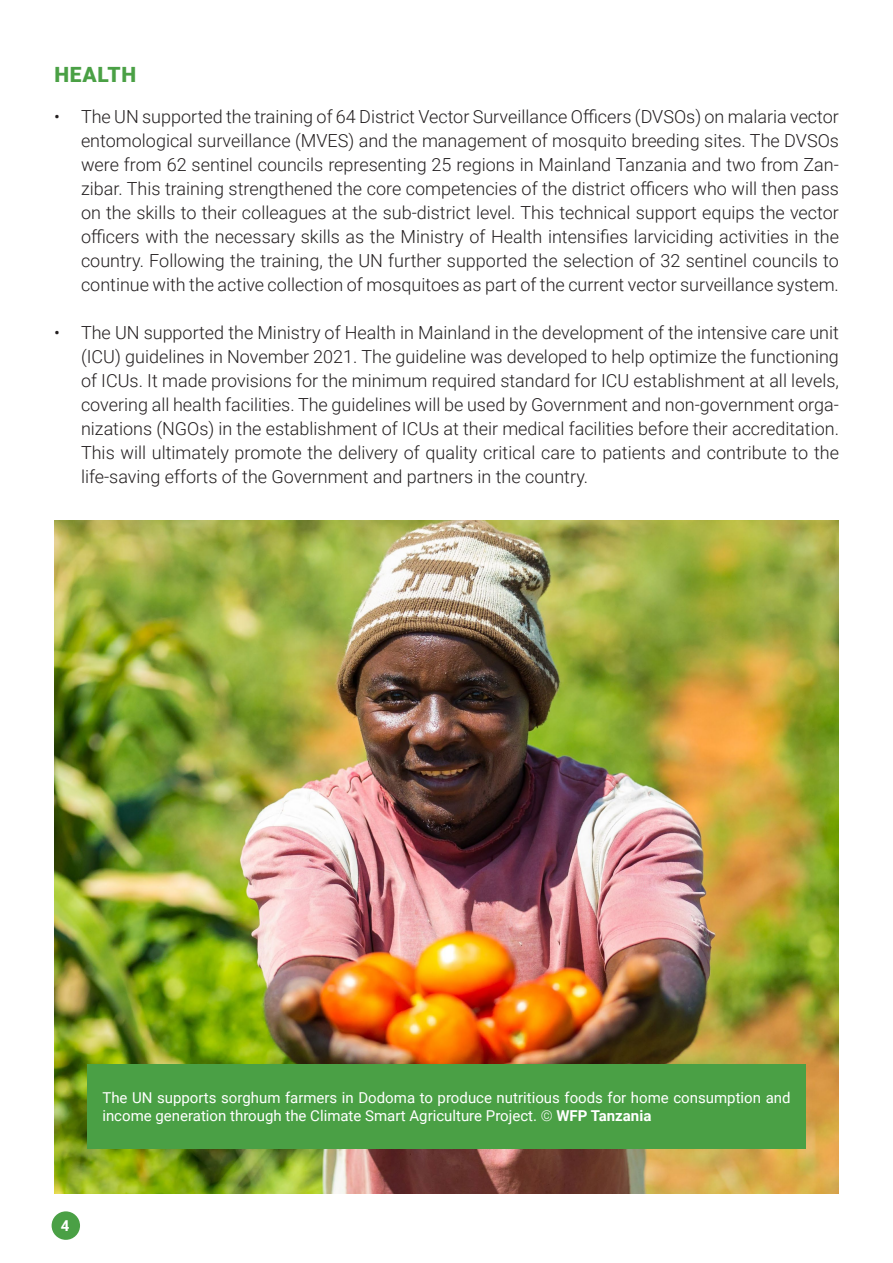
<style>
.page{position:relative;width:893px;height:1263px;background:#fff}
.page>*{position:absolute;margin:0;border:0;box-sizing:border-box;transform-origin:0 0}
.t1{font:900 21px "Roboto";letter-spacing:.035em;color:#4aa045}
.t2{font:300 18px/24px "Roboto";color:#231f20;text-align:justify}
.t3{font:15px/18px "Roboto";color:#fff}
.t4{font:700 15px "Roboto";color:#fff}
.s1{font-weight:300}
.s2{font-weight:700}
</style>
<div class="page">
<img style="left:54px;top:521px;width:785px;height:673px">
<div style="left:87px;top:1064px;width:719px;height:85px;background:#4aa045"></div>
<div style="left:52px;top:1211px;width:28px;height:29px;background:#4aa045;border-radius:50%"></div>
<p class="t1" style="left:54px;top:60px;width:83px">HEALTH</p>
<p class="t2" style="left:81px;top:104px;width:759px;text-indent:-27px">• The UN supported the training of 64 District Vector Surveillance Officers (DVSOs) on malaria vector entomological surveillance (MVES) and the management of mosquito breeding sites. The DVSOs were from 62 sentinel councils representing 25 regions in Mainland Tanzania and two from Zan&shy;zibar. This training strengthened the core competencies of the district officers who will then pass on the skills to their colleagues at the sub-district level. This technical support equips the vector officers with the necessary skills as the Ministry of Health intensifies larviciding activities in the country. Following the training, the UN further supported the selection of 32 sentinel councils to continue with the active collection of mosquitoes as part of the current vector surveillance system.</p>
<p class="t2" style="left:81px;top:320px;width:759px;text-indent:-27px">• The UN supported the Ministry of Health in Mainland in the development of the intensive care unit (ICU) guidelines in November 2021. The guideline was developed to help optimize the functioning of ICUs. It made provisions for the minimum required standard for ICU establishment at all levels, covering all health facilities. The guidelines will be used by Government and non-government orga&shy;nizations (NGOs) in the establishment of ICUs at their medical facilities before their accreditation.<br>This will ultimately promote the delivery of quality critical care to patients and contribute to the life-saving efforts of the Government and partners in the country.</p>
<p class="t3" style="left:102px;top:1088px;width:690px">The UN supports sorghum farmers in Dodoma to produce nutritious foods for home consumption and income generation through the Climate Smart Agriculture Project. <span class="s1">©</span> <span class="s2">WFP Tanzania</span></p>
<p class="t4" style="left:61px;top:1215px;width:10px">4</p>
</div>
